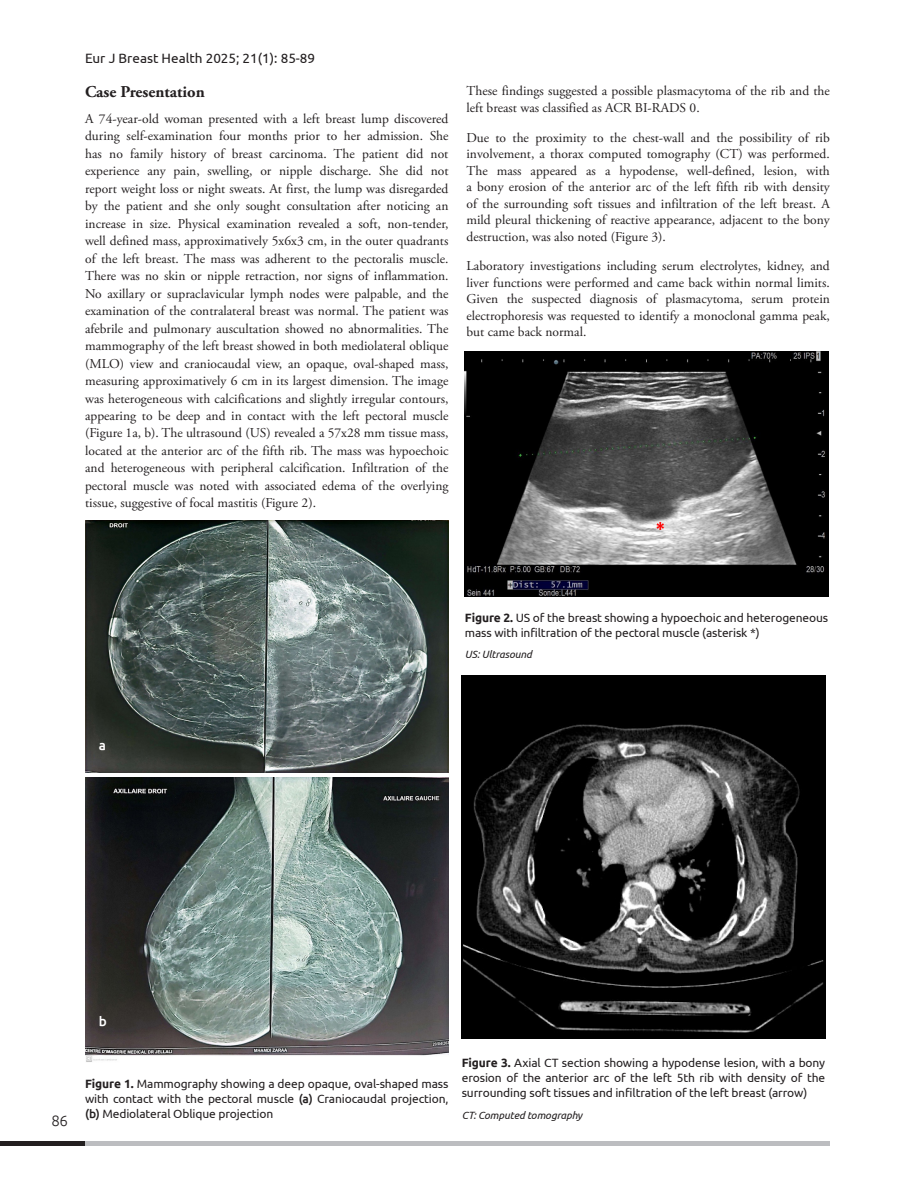
<style>
.page{position:relative;width:915px;height:1191px;background:#fff}
.page>*{position:absolute;margin:0;border:0;box-sizing:border-box;transform-origin:0 0}
.ANA_BASLIK{font:700 16.5px "Adobe Garamond Pro";color:#231f20}
.t1{font:300 15px "Ubuntu";color:#231f20}
.YAZI{font:13.5px/17.4px "Adobe Garamond Pro";color:#231f20;text-align:justify}
.t2{font:13.5px "Ubuntu";color:#231f20}
.RESIM_ALTI{font:500 13.5px "Ubuntu";color:#fff}
.RESIM_ALTI-2{font:12px/15px "Ubuntu";letter-spacing:-.01em;color:#231f20;text-align:justify}
.RESIM_ALTI-3{font:italic 10.5px "Ubuntu";letter-spacing:-.01em;color:#231f20}
.s1{font-weight:700}
.s2{font-weight:500}
</style>
<div class="page">
<div style="left:85px;top:1140px;width:744px;height:5px;background:#bcbdc0"></div>
<div style="left:0;top:1140px;width:85px;height:5px;background:#231f20"></div>
<img style="left:85px;top:520px;width:363px;height:252px">
<img style="left:85px;top:778px;width:363px;height:284px">
<img style="left:465px;top:351px;width:363px;height:245px">
<img style="left:461px;top:675px;width:363px;height:363px">
<p class="t2" style="left:85px;top:50px;width:231px">Eur J Breast Health 2025; 21(1): 85-89</p>
<p class="ANA_BASLIK" style="left:85px;top:82px;width:121px">Case Presentation</p>
<p class="YAZI" style="left:85px;top:110px;width:365px">A 74-year-old woman presented with a left breast lump discovered during self-examination four months prior to her admission. She has no family history of breast carcinoma. The patient did not experience any pain, swelling, or nipple discharge. She did not report weight loss or night sweats. At first, the lump was disregarded by the patient and she only sought consultation after noticing an increase in size. Physical examination revealed a soft, non-tender, well defined mass, approximatively 5x6x3 cm, in the outer quadrants of the left breast. The mass was adherent to the pectoralis muscle.<br>There was no skin or nipple retraction, nor signs of inflammation.<br>No axillary or supraclavicular lymph nodes were palpable, and the examination of the contralateral breast was normal. The patient was afebrile and pulmonary auscultation showed no abnormalities. The mammography of the left breast showed in both mediolateral oblique (MLO) view and craniocaudal view, an opaque, oval-shaped mass, measuring approximatively 6 cm in its largest dimension. The image was heterogeneous with calcifications and slightly irregular contours, appearing to be deep and in contact with the left pectoral muscle (Figure 1a, b). The ultrasound (US) revealed a 57x28 mm tissue mass, located at the anterior arc of the fifth rib. The mass was hypoechoic and heterogeneous with peripheral calcification. Infiltration of the pectoral muscle was noted with associated edema of the overlying tissue, suggestive of focal mastitis (Figure 2).</p>
<p class="YAZI" style="left:466px;top:82px;width:365px">These findings suggested a possible plasmacytoma of the rib and the left breast was classified as ACR BI-RADS 0.</p>
<p class="YAZI" style="left:466px;top:129px;width:365px;line-height:16.5px">Due to the proximity to the chest-wall and the possibility of rib involvement, a thorax computed tomography (CT) was performed.<br>The mass appeared as a hypodense, well-defined, lesion, with a bony erosion of the anterior arc of the left fifth rib with density of the surrounding soft tissues and infiltration of the left breast. A mild pleural thickening of reactive appearance, adjacent to the bony destruction, was also noted (Figure 3).</p>
<p class="YAZI" style="left:466px;top:258px;width:365px;line-height:16.5px">Laboratory investigations including serum electrolytes, kidney, and liver functions were performed and came back within normal limits.<br>Given the suspected diagnosis of plasmacytoma, serum protein electrophoresis was requested to identify a monoclonal gamma peak, but came back normal.</p>
<p class="RESIM_ALTI" style="left:99px;top:736px;width:9px">a</p>
<p class="RESIM_ALTI-2" style="left:465px;top:610px;width:365px"><span class="s1">Figure 2.</span> US of the breast showing a hypoechoic and heterogeneous mass with infiltration of the pectoral muscle (asterisk *)</p>
<p class="RESIM_ALTI-3" style="left:465px;top:648px;width:68px">US: Ultrasound</p>
<p class="t1" style="left:52px;top:1111px;width:18px">86</p>
<p class="RESIM_ALTI" style="left:99px;top:1012px;width:10px">b</p>
<p class="RESIM_ALTI-2" style="left:85px;top:1076px;width:365px"><span class="s1">Figure 1.</span> Mammography showing a deep opaque, oval-shaped mass with contact with the pectoral muscle <span class="s2">(a)</span> Craniocaudal projection, <span class="s2">(b)</span> Mediolateral Oblique projection</p>
<p class="RESIM_ALTI-2" style="left:461px;top:1055px;width:365px"><span class="s1">Figure 3.</span> Axial CT section showing a hypodense lesion, with a bony erosion of the anterior arc of the left 5th rib with density of the surrounding soft tissues and infiltration of the left breast (arrow)</p>
<p class="RESIM_ALTI-3" style="left:461px;top:1108px;width:122px">CT: Computed tomography</p>
</div>
